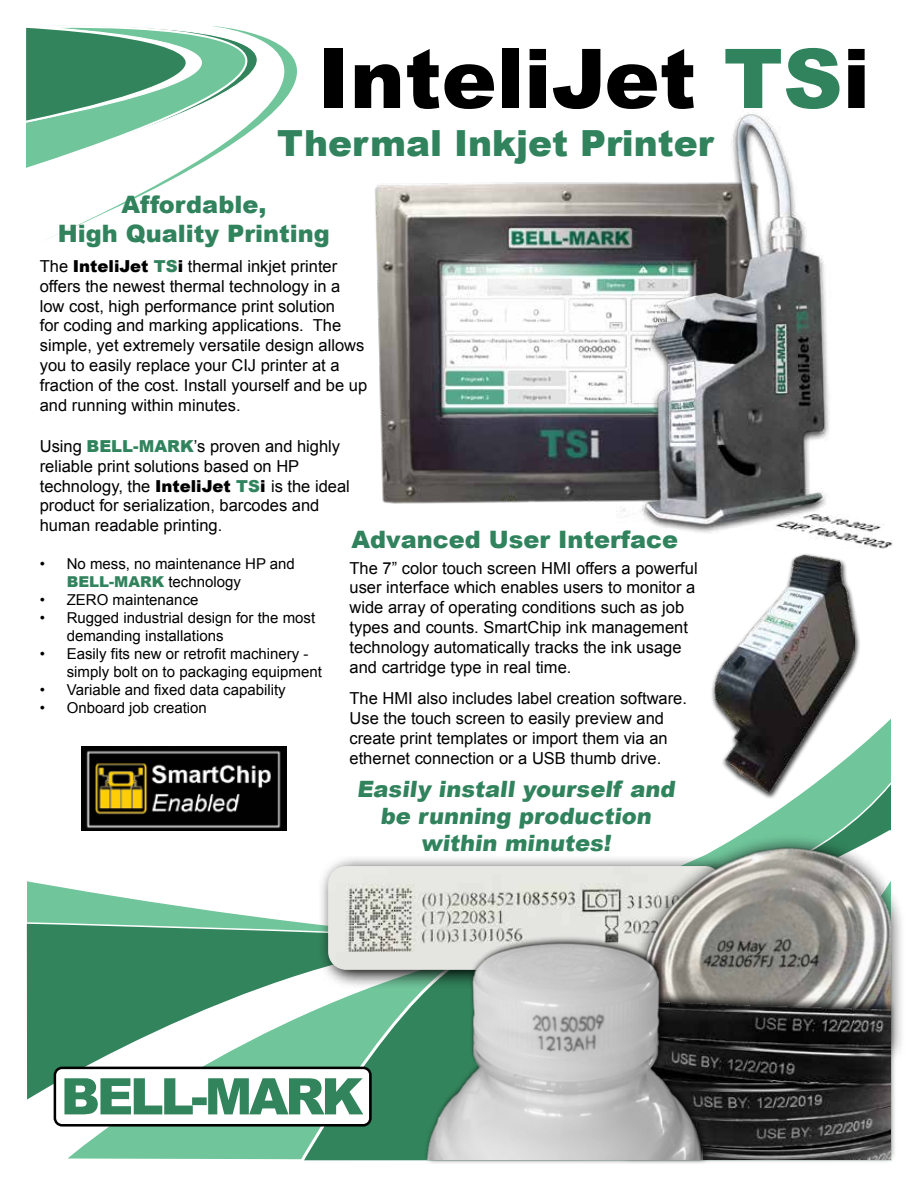
<style>
.page{position:relative;width:918px;height:1188px;background:#fff}
.page>*{position:absolute;margin:0;border:0;box-sizing:border-box;transform-origin:0 0}
.t1{font:900 82.5px "Arial";color:#000}
.t2{font:900 36px "Arial";color:#30835c}
.t3{font:900 24px/28.8px "Arial";color:#30835c;text-align:center}
.t4{font:900 22.5px/27px "Arial";color:#30835c;text-align:center}
.t5{font:16.5px/19.8px "Arial";color:#000}
.t6{font:15px/18px "Arial";color:#000}
.s1{color:#30835c}
.s2{font-weight:900}
.s3{font-weight:900;color:#30835c}
</style>
<div class="page">
<svg style="left:286px;top:781px;width:605px;height:46px"></svg>
<svg style="left:26px;top:827px;width:865px;height:273px"></svg>
<svg style="left:64px;top:877px;width:254px;height:283px"></svg>
<svg style="left:299px;top:946px;width:124px;height:215px;background:#5da883"></svg>
<svg style="left:46px;top:170px;width:143px;height:70px"></svg>
<svg style="left:26px;top:25px;width:271px;height:145px"></svg>
<svg style="left:52px;top:1065px;width:321px;height:63px"></svg>
<img style="left:375px;top:182px;width:242px;height:322px">
<div style="left:710px;top:553px;width:151px;height:246px;background:#000;opacity:.75"></div>
<img style="left:714px;top:568px;width:141px;height:223px">
<img style="left:81px;top:746px;width:205px;height:84px">
<img style="left:617px;top:113px;width:276px;height:455px">
<svg style="left:318px;top:855px;width:312px;height:135px"></svg>
<img style="left:328px;top:866px;width:302px;height:104px">
<div style="left:630px;top:833px;width:276px;height:278px;background:#000;opacity:.75"></div>
<img style="left:637px;top:847px;width:254px;height:143px">
<div style="left:571px;top:990px;width:326px;height:174px;background:#000;opacity:.75"></div>
<img style="left:710px;top:998px;width:181px;height:162px">
<div style="left:423px;top:935px;width:287px;height:229px;background:#000;opacity:.75"></div>
<img style="left:427px;top:943px;width:276px;height:217px">
<h1 class="t1" style="left:318px;top:19px;width:554px">InteliJet <span class="s1">TS</span>i</h1>
<h2 class="t2" style="left:277px;top:117px;width:438px">Thermal Inkjet Printer</h2>
<h3 class="t3" style="left:58px;top:190px;width:273px">Affordable,<br>High Quality Printing</h3>
<p class="t5" style="left:40px;top:256px;width:329px">The <span class="s2">InteliJet</span> <span class="s3">TS</span><span class="s2">i</span> thermal inkjet printer offers the newest thermal technology in a low cost, high performance print solution<br>for coding and marking applications. The simple, yet extremely versatile design allows you to easily replace your CIJ printer at a fraction of the cost. Install yourself and be up and running within minutes.</p>
<p class="t5" style="left:40px;top:436px;width:312px">Using <span class="s3">BELL-MARK</span>’s proven and highly reliable print solutions based on HP technology, the <span class="s2">InteliJet</span> <span class="s3">TS</span><span class="s2">i</span> is the ideal product for serialization, barcodes and human readable printing.</p>
<p class="t6" style="left:67px;top:555px;width:230px;text-indent:-27px">• No mess, no maintenance HP and<br><span class="s3">BELL-MARK</span> technology</p>
<p class="t6" style="left:40px;top:591px;width:160px">• ZERO maintenance</p>
<p class="t6" style="left:67px;top:609px;width:250px;text-indent:-27px">• Rugged industrial design for the most demanding installations</p>
<p class="t6" style="left:67px;top:645px;width:257px;text-indent:-27px">• Easily fits new or retrofit machinery - simply bolt on to packaging equipment</p>
<p class="t6" style="left:40px;top:681px;width:247px">• Variable and fixed data capability</p>
<p class="t6" style="left:40px;top:699px;width:169px">• Onboard job creation</p>
<h3 class="t3" style="left:352px;top:524px;width:328px">Advanced User Interface</h3>
<p class="t5" style="left:350px;top:558px;width:350px">The 7” color touch screen HMI offers a powerful user interface which enables users to monitor a wide array of operating conditions such as job types and counts. SmartChip ink management technology automatically tracks the ink usage and cartridge type in real time.</p>
<p class="t5" style="left:350px;top:689px;width:339px">The HMI also includes label creation software.<br>Use the touch screen to easily preview and create print templates or import them via an ethernet connection or a USB thumb drive.</p>
<h3 class="t4" style="left:357px;top:775px;width:323px">Easily install yourself and be running production within minutes!</h3>
</div>
